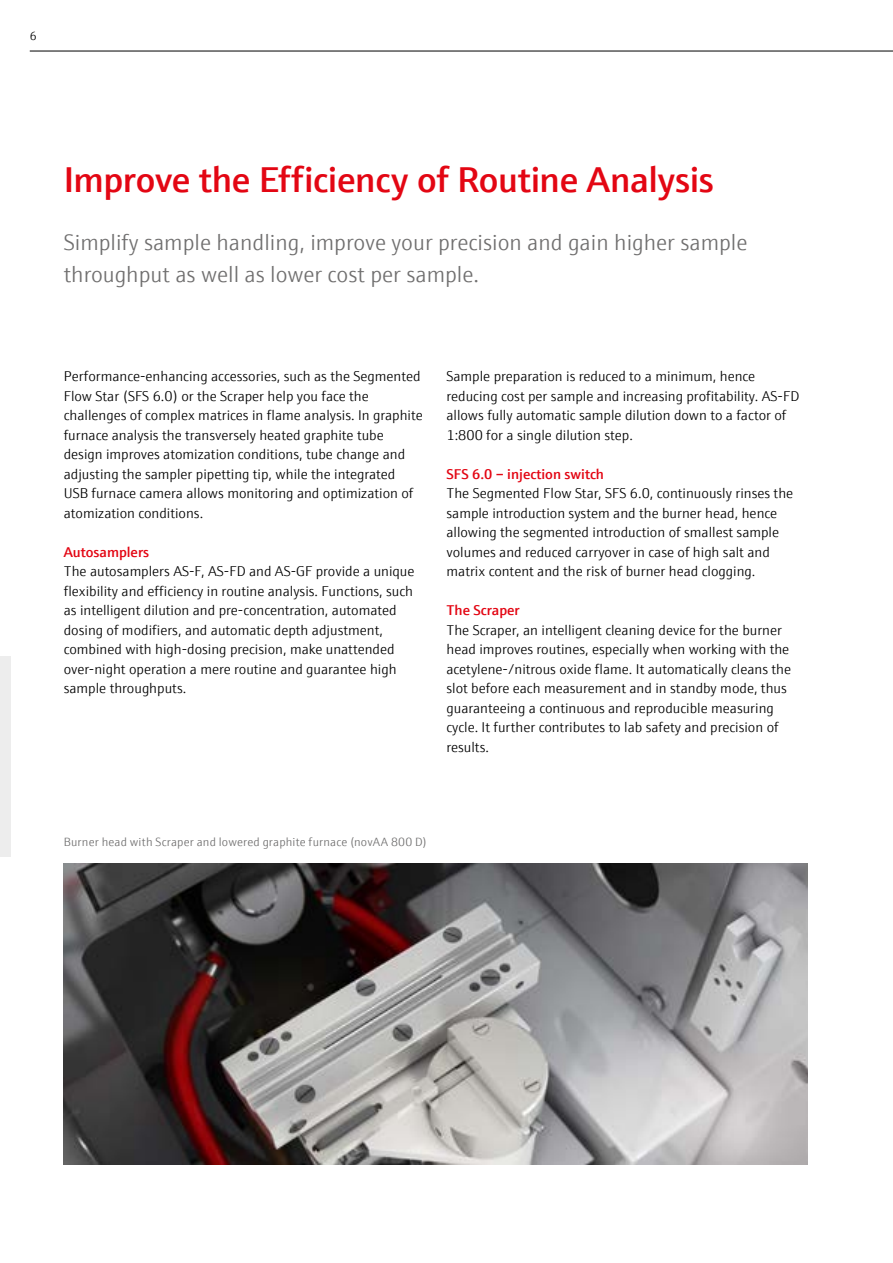
<style>
.page{position:relative;width:893px;height:1263px;background:#fff}
.page>*{position:absolute;margin:0;border:0;box-sizing:border-box;transform-origin:0 0}
.t1{font:600 36px "E+H Sans";letter-spacing:-.01em;color:#e30613}
.t2{font:300 22.5px/32.4px "E+H Sans";color:#706f6f}
.t3{font:300 14.25px/19.5px "E+H Sans";color:#000}
.t4{font:600 14.25px "E+H Sans";color:#e30613}
.t5{font:300 12px "E+H Sans";letter-spacing:.015em;color:#706f6f}
.t6{font:300 12px "E+H Sans";color:#000}
</style>
<div class="page">
<div style="left:0;top:656px;width:11px;height:200px;background:#ededed"></div>
<img style="left:64px;top:863px;width:744px;height:301px">
<hr style="left:30px;top:51px;width:863px;height:1px;background:#000">
<p class="t6" style="left:30px;top:27px;width:8px">6</p>
<h1 class="t1" style="left:64px;top:152px;width:652px">Improve the Efficiency of Routine Analysis</h1>
<h2 class="t2" style="left:64px;top:224px;width:685px">Simplify sample handling, improve your precision and gain higher sample throughput as well as lower cost per sample.</h2>
<p class="t3" style="left:64px;top:366px;width:360px">Performance-enhancing accessories, such as the Segmented Flow Star (SFS 6.0) or the Scraper help you face the challenges of complex matrices in flame analysis. In graphite furnace analysis the transversely heated graphite tube design improves atomization conditions, tube change and adjusting the sampler pipetting tip, while the integrated USB furnace camera allows monitoring and optimization of atomization conditions.</p>
<p class="t4" style="left:64px;top:541px;width:87px">Autosamplers</p>
<p class="t3" style="left:64px;top:561px;width:352px">The autosamplers AS-F, AS-FD and AS-GF provide a unique flexibility and efficiency in routine analysis. Functions, such as intelligent dilution and pre-concentration, automated dosing of modifiers, and automatic depth adjustment, combined with high-dosing precision, make unattended over-night operation a mere routine and guarantee high sample throughputs.</p>
<p class="t3" style="left:446px;top:366px;width:354px">Sample preparation is reduced to a minimum, hence reducing cost per sample and increasing profitability. AS-FD allows fully automatic sample dilution down to a factor of 1:800 for a single dilution step.</p>
<p class="t4" style="left:446px;top:463px;width:159px">SFS 6.0 – injection switch</p>
<p class="t3" style="left:446px;top:483px;width:348px">The Segmented Flow Star, SFS 6.0, continuously rinses the sample introduction system and the burner head, hence allowing the segmented introduction of smallest sample volumes and reduced carryover in case of high salt and matrix content and the risk of burner head clogging.</p>
<p class="t4" style="left:446px;top:599px;width:75px">The Scraper</p>
<p class="t3" style="left:446px;top:619px;width:346px">The Scraper, an intelligent cleaning device for the burner head improves routines, especially when working with the acetylene-/nitrous oxide flame. It automatically cleans the slot before each measurement and in standby mode, thus guaranteeing a continuous and reproducible measuring cycle. It further contributes to lab safety and precision of results.</p>
<p class="t5" style="left:64px;top:833px;width:365px">Burner head with Scraper and lowered graphite furnace (novAA 800 D)</p>
</div>
